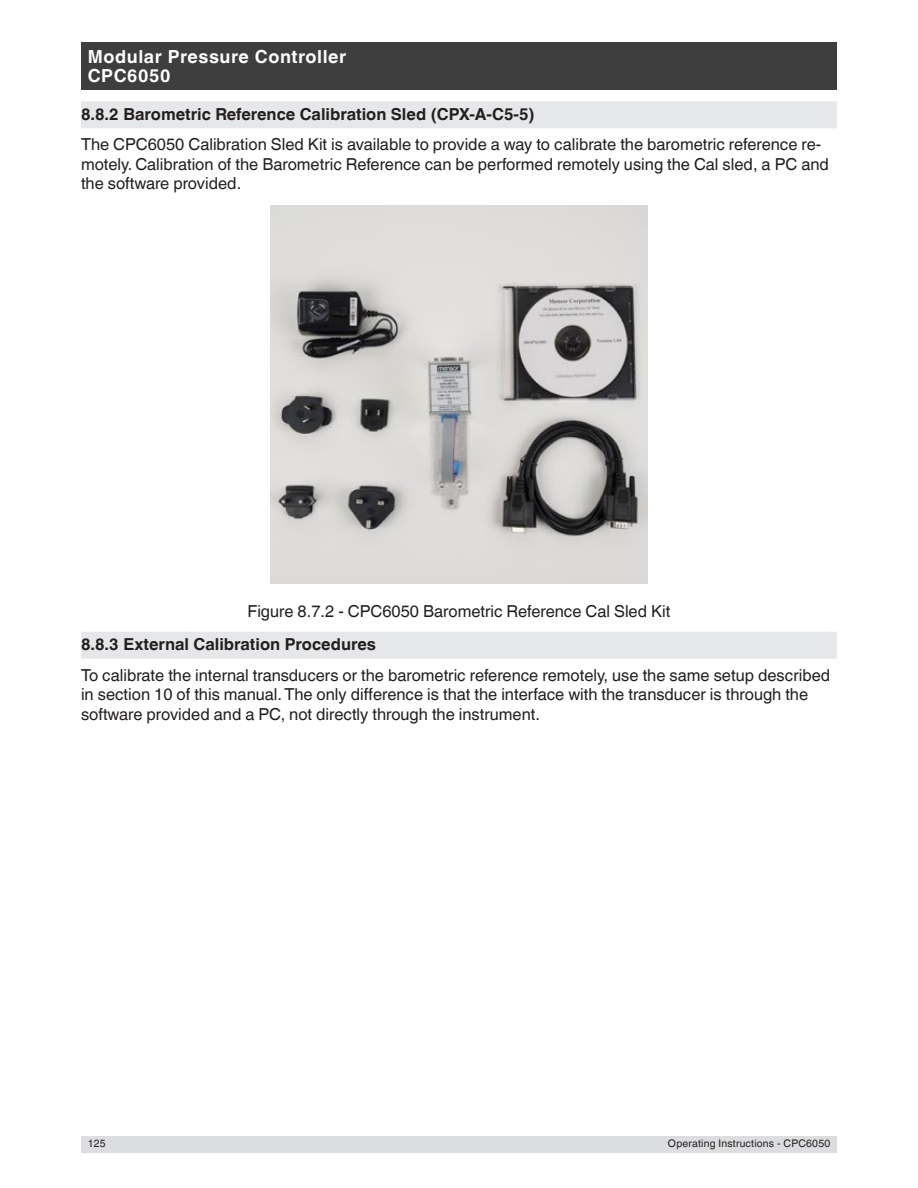
<style>
.page{position:relative;width:918px;height:1188px;background:#fff}
.page>*{position:absolute;margin:0;border:0;box-sizing:border-box;transform-origin:0 0}
.t1{font:700 18px/19.5px "Helvetica World";letter-spacing:.03em;color:#fff}
.Body_Copy{font:16.5px/19.5px "Helvetica World";color:#231f20}
.t2{font:700 16.5px "Helvetica World";color:#231f20}
.Figure_Title{font:16.5px "Helvetica World";color:#231f20}
.t3{font:10.5px "Helvetica World";letter-spacing:.02em;color:#231f20}
</style>
<div class="page">
<div style="left:81px;top:1136px;width:756px;height:16px;background:#dcdddf"></div>
<div style="left:81px;top:43px;width:756px;height:47px;background:#3e3e3f"></div>
<div style="left:81px;top:101px;width:756px;height:27px;background:#e6e7e9"></div>
<div style="left:81px;top:632px;width:756px;height:27px;background:#e6e7e9"></div>
<img style="left:270px;top:205px;width:378px;height:378px">
<p class="t1" style="left:88px;top:47px;width:260px">Modular Pressure Controller<br>CPC6050</p>
<p class="t2" style="left:81px;top:104px;width:455px">8.8.2 Barometric Reference Calibration Sled (CPX-A-C5-5)</p>
<p class="Body_Copy" style="left:81px;top:135px;width:749px">The CPC6050 Calibration Sled Kit is available to provide a way to calibrate the barometric reference re&shy;motely. Calibration of the Barometric Reference can be performed remotely using the Cal sled, a PC and the software provided.</p>
<p class="Figure_Title" style="left:247px;top:602px;width:425px">Figure 8.7.2 - CPC6050 Barometric Reference Cal Sled Kit</p>
<p class="t2" style="left:81px;top:635px;width:297px">8.8.3 External Calibration Procedures</p>
<p class="Body_Copy" style="left:81px;top:665px;width:751px">To calibrate the internal transducers or the barometric reference remotely, use the same setup described in section 10 of this manual. The only difference is that the interface with the transducer is through the software provided and a PC, not directly through the instrument.</p>
<p class="t3" style="left:88px;top:1138px;width:19px">125</p>
<p class="t3" style="left:668px;top:1138px;width:164px">Operating Instructions - CPC6050</p>
</div>
